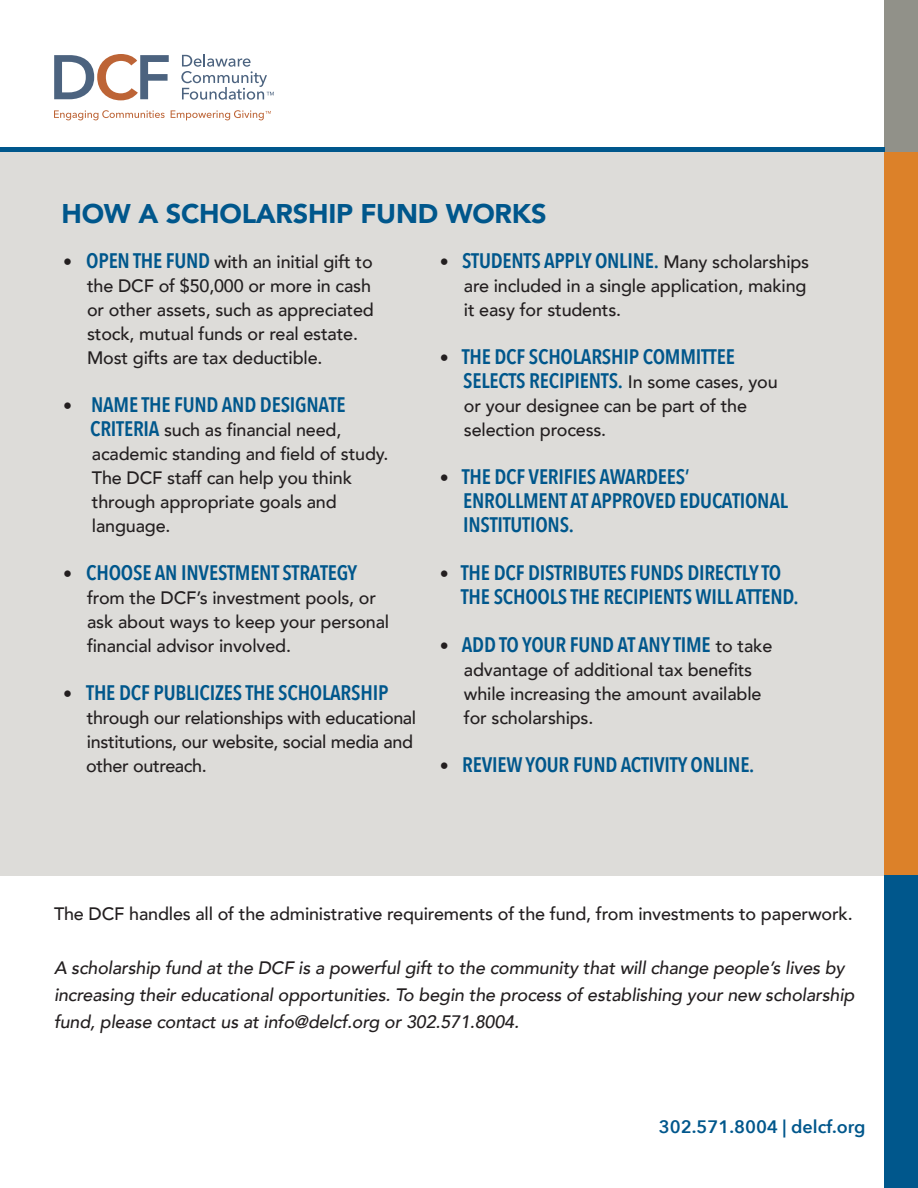
<style>
.page{position:relative;width:918px;height:1188px;background:#fff}
.page>*{position:absolute;margin:0;border:0;box-sizing:border-box;transform-origin:0 0}
.t1{font:900 27px "Avenir";letter-spacing:-.01em;color:#00578c}
.t2{font:600 21px/24px "Avenir Next Condensed";letter-spacing:-.01em;color:#00578c}
.t3{font:500 18px/24px "Avenir";letter-spacing:-.01em;color:#231f20}
.t4{font:italic 500 18px/27px "Avenir";letter-spacing:-.01em;color:#231f20}
.t5{font:600 18px "Avenir Next";color:#00578c}
.s1{font-family:"Avenir Next Condensed";font-weight:600;font-size:21px;color:#00578c}
.s2{font-family:"Avenir";font-weight:500;font-size:18px;color:#231f20}
</style>
<div class="page">
<div style="left:0;top:150px;width:884px;height:726px;background:#dddcd9"></div>
<div style="left:884px;top:0;width:34px;height:152px;background:#919189"></div>
<div style="left:884px;top:152px;width:34px;height:725px;background:#dc8129"></div>
<div style="left:884px;top:876px;width:34px;height:312px;background:#00578c"></div>
<div style="left:0;top:147px;width:884px;height:5px;background:#00578c"></div>
<svg style="left:54px;top:110px;width:111px;height:10px"></svg>
<svg style="left:54px;top:54px;width:115px;height:46px"></svg>
<svg style="left:181px;top:54px;width:93px;height:46px"></svg>
<svg style="left:171px;top:110px;width:100px;height:10px"></svg>
<h1 class="t1" style="left:62px;top:198px;width:487px">HOW A SCHOLARSHIP FUND WORKS</h1>
<p class="t3" style="left:87px;top:251px;width:288px;text-indent:-24px">• <span class="s1">OPEN THE FUND</span> with an initial gift to the DCF of $50,000 or more in cash or other assets, such as appreciated stock, mutual funds or real estate.<br>Most gifts are tax deductible.</p>
<p class="t2" style="left:63px;top:394px;width:284px"><span class="s2">•</span> NAME THE FUND AND DESIGNATE</p>
<p class="t3" style="left:90px;top:417px;width:300px"><span class="s1">CRITERIA</span> such as financial need, academic standing and field of study.<br>The DCF staff can help you think through appropriate goals and language.</p>
<p class="t2" style="left:63px;top:562px;width:296px"><span class="s2">•</span> CHOOSE AN INVESTMENT STRATEGY</p>
<p class="t3" style="left:87px;top:587px;width:304px">from the DCF’s investment pools, or ask about ways to keep your personal financial advisor involved.</p>
<p class="t2" style="left:63px;top:682px;width:327px"><span class="s2">•</span> THE DCF PUBLICIZES THE SCHOLARSHIP</p>
<p class="t3" style="left:86px;top:707px;width:332px">through our relationships with educational institutions, our website, social media and other outreach.</p>
<p class="t2" style="left:440px;top:250px;width:371px"><span class="s2">•</span> STUDENTS APPLY ONLINE. <span class="s2">Many scholarships</span></p>
<p class="t3" style="left:464px;top:275px;width:344px">are included in a single application, making it easy for students.</p>
<p class="t2" style="left:463px;top:346px;width:316px;text-indent:-23px"><span class="s2">•</span> THE DCF SCHOLARSHIP COMMITTEE<br>SELECTS RECIPIENTS. <span class="s2">In some cases, you</span></p>
<p class="t3" style="left:464px;top:395px;width:285px">or your designee can be part of the selection process.</p>
<p class="t2" style="left:463px;top:466px;width:326px;text-indent:-23px"><span class="s2">•</span> THE DCF VERIFIES AWARDEES’<br>ENROLLMENT AT APPROVED EDUCATIONAL<br>INSTITUTIONS.</p>
<p class="t2" style="left:461px;top:562px;width:339px;text-indent:-21px"><span class="s2">•</span> THE DCF DISTRIBUTES FUNDS DIRECTLY TO<br>THE SCHOOLS THE RECIPIENTS WILL ATTEND.</p>
<p class="t2" style="left:440px;top:634px;width:334px"><span class="s2">•</span> ADD TO YOUR FUND AT ANY TIME <span class="s2">to take</span></p>
<p class="t3" style="left:464px;top:657px;width:299px">advantage of additional tax benefits while increasing the amount available for scholarships.</p>
<p class="t2" style="left:440px;top:754px;width:316px"><span class="s2">•</span> REVIEW YOUR FUND ACTIVITY ONLINE.</p>
<p class="t3" style="left:54px;top:904px;width:800px">The DCF handles all of the administrative requirements of the fund, from investments to paperwork.</p>
<p class="t4" style="left:54px;top:956px;width:802px">A scholarship fund at the DCF is a powerful gift to the community that will change people’s lives by increasing their educational opportunities. To begin the process of establishing your new scholarship fund, please contact us at info@delcf.org or 302.571.8004.</p>
<p class="t5" style="left:659px;top:1119px;width:208px">302.571.8004 | delcf.org</p>
</div>
